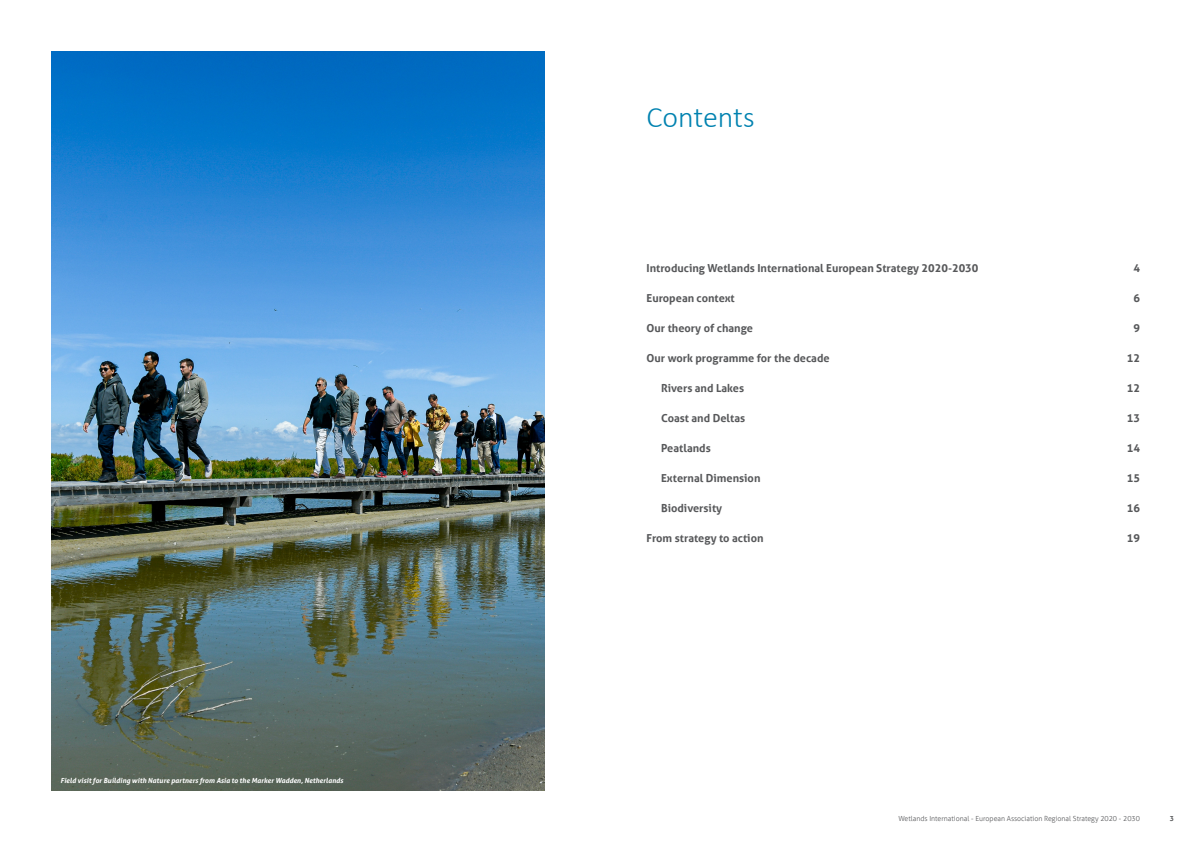
<style>
.page{position:relative;width:1191px;height:842px;background:#fff}
.page>*{position:absolute;margin:0;border:0;box-sizing:border-box;transform-origin:0 0}
.t1{font:300 30px "Calibri";color:#0082b0}
.t2{font:700 11px "Aller";color:#57585a}
.t3{font:italic 700 7px "Aller";color:#fff}
.t4{font:300 7px "Aller";color:#57585a}
.t5{font:700 7px "Aller";color:#57585a}
</style>
<div class="page">
<img style="left:51px;top:51px;width:493px;height:740px">
<p class="t3" style="left:60px;top:776px;width:284px">Field visit for Building with Nature partners from Asia to the Marker Wadden, Netherlands</p>
<h1 class="t1" style="left:646px;top:99px;width:110px">Contents</h1>
<p class="t2" style="left:646px;top:261px;width:333px">Introducing Wetlands International European Strategy 2020-2030</p>
<p class="t2" style="left:646px;top:291px;width:90px">European context</p>
<p class="t2" style="left:646px;top:321px;width:108px">Our theory of change</p>
<p class="t2" style="left:646px;top:351px;width:185px">Our work programme for the decade</p>
<p class="t2" style="left:661px;top:381px;width:84px">Rivers and Lakes</p>
<p class="t2" style="left:661px;top:411px;width:86px">Coast and Deltas</p>
<p class="t2" style="left:661px;top:441px;width:51px">Peatlands</p>
<p class="t2" style="left:661px;top:471px;width:101px">External Dimension</p>
<p class="t2" style="left:661px;top:501px;width:63px">Biodiversity</p>
<p class="t2" style="left:646px;top:531px;width:118px">From strategy to action</p>
<p class="t2" style="left:1133px;top:261px;width:8px">4</p>
<p class="t2" style="left:1133px;top:291px;width:8px">6</p>
<p class="t2" style="left:1133px;top:321px;width:8px">9</p>
<p class="t2" style="left:1126px;top:351px;width:15px">12</p>
<p class="t2" style="left:1126px;top:381px;width:15px">12</p>
<p class="t2" style="left:1126px;top:411px;width:15px">13</p>
<p class="t2" style="left:1126px;top:441px;width:15px">14</p>
<p class="t2" style="left:1126px;top:471px;width:15px">15</p>
<p class="t2" style="left:1126px;top:501px;width:15px">16</p>
<p class="t2" style="left:1126px;top:531px;width:15px">19</p>
<p class="t4" style="left:898px;top:814px;width:243px">Wetlands International - European Association Regional Strategy 2020 - 2030</p>
<p class="t5" style="left:1169px;top:814px;width:6px">3</p>
</div>
